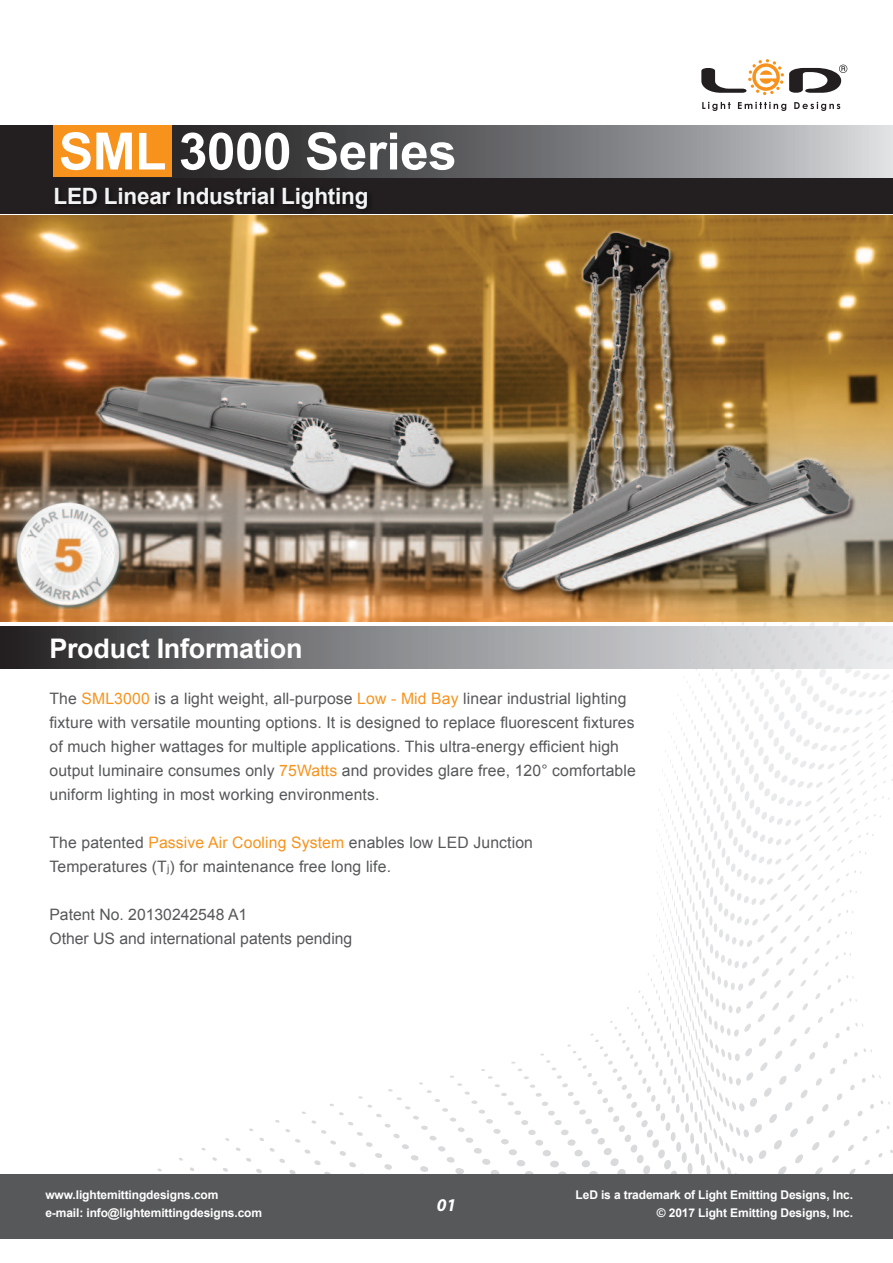
<style>
.page{position:relative;width:893px;height:1263px;background:#fff}
.page>*{position:absolute;margin:0;border:0;box-sizing:border-box;transform-origin:0 0}
.t1{font:700 51.45px "Arial";letter-spacing:-.01em;color:#fff}
.t2{font:700 27px "Arial";letter-spacing:-.01em;color:#fff}
.t3{font:700 22.5px "Arial";letter-spacing:-.01em;color:#f2f3f4}
.t4{font:italic 700 18px "Myriad Pro";color:#fff}
.t5{font:15.75px/24px "Arial";letter-spacing:.01em;color:#57585a}
.t6{font:700 12px/18px "Arial";letter-spacing:-.01em;color:#fff;text-align:right}
.s1{color:#f7931d}
.s2{font-size:10.5px}
</style>
<div class="page">
<img style="left:0;top:216px;width:893px;height:406px">
<img style="left:11px;top:499px;width:116px;height:112px">
<div style="left:0;top:177px;width:893px;height:37px;background:#231f20"></div>
<svg style="left:1px;top:626px;width:892px;height:43px;background:#919294"></svg>
<svg style="left:0;top:125px;width:893px;height:52px;background:#6d6d70"></svg>
<img style="left:49px;top:192px;width:328px;height:29px">
<div style="left:54px;top:125px;width:118px;height:52px;background:#f7931d"></div>
<div style="left:0;top:1174px;width:893px;height:64px;background:#57585a"></div>
<svg style="left:701px;top:59px;width:146px;height:36px"></svg>
<svg style="left:702px;top:102px;width:29px;height:9px"></svg>
<svg style="left:738px;top:102px;width:48px;height:9px"></svg>
<svg style="left:794px;top:102px;width:46px;height:9px"></svg>
<h1 class="t1" style="left:59px;top:117px;width:399px">SML 3000 Series</h1>
<h3 class="t3" style="left:54px;top:181px;width:316px">LED Linear Industrial Lighting</h3>
<h2 class="t2" style="left:49px;top:631px;width:255px">Product Information</h2>
<p class="t5" style="left:49px;top:687px;width:588px">The <span class="s1">SML3000</span> is a light weight, all-purpose <span class="s1">Low - Mid Bay</span> linear industrial lighting fixture with versatile mounting options. It is designed to replace fluorescent fixtures of much higher wattages for multiple applications. This ultra-energy efficient high output luminaire consumes only <span class="s1">75Watts</span> and provides glare free, 120° comfortable uniform lighting in most working environments.</p>
<p class="t5" style="left:49px;top:831px;width:485px">The patented <span class="s1">Passive Air Cooling System</span> enables low LED Junction<br>Temperatures (T<span class="s2">j</span>) for maintenance free long life.</p>
<p class="t5" style="left:49px;top:903px;width:304px">Patent No. 20130242548 A1<br>Other US and international patents pending</p>
<p class="t6" style="left:45px;top:1186px;width:218px;text-align:left">www.lightemittingdesigns.com<br>e-mail: info@lightemittingdesigns.com</p>
<p class="t4" style="left:437px;top:1194px;width:21px">01</p>
<p class="t6" style="left:576px;top:1186px;width:279px">LeD is a trademark of Light Emitting Designs, Inc. © 2017 Light Emitting Designs, Inc.</p>
</div>
